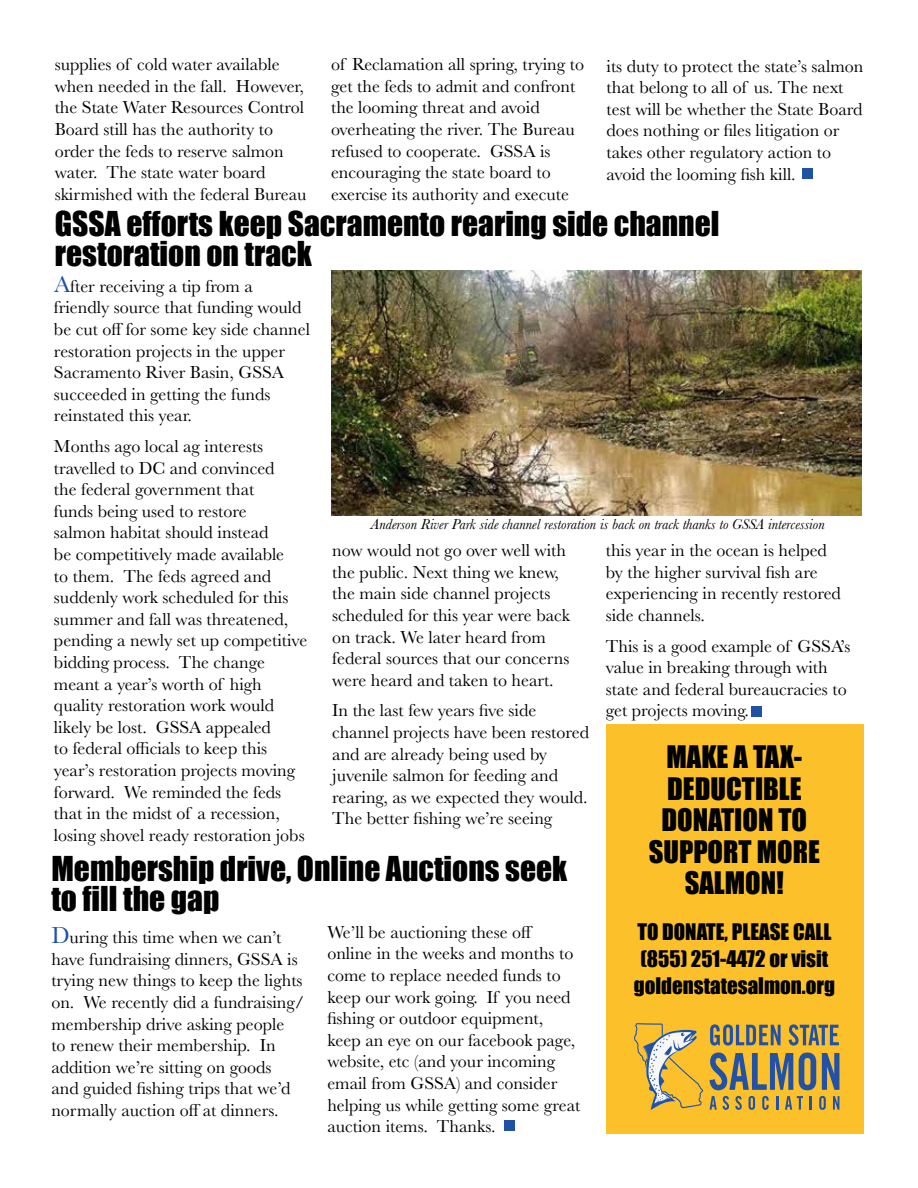
<style>
.page{position:relative;width:918px;height:1188px;background:#fff}
.page>*{position:absolute;margin:0;border:0;box-sizing:border-box;transform-origin:0 0}
.t1{font:31.5px/30px "Impact";color:#000}
.t2{font:28.5px/31.5px "Impact";color:#000;text-align:center}
.t3{font:21px/27px "Impact";color:#000;text-align:center}
.t4{font:18px/21.6px "Baskerville";color:#000}
.t5{font:italic 15px "Baskerville";color:#000}
.s1{font-size:24px;color:#1f52a5}
</style>
<div class="page">
<div style="left:607px;top:724px;width:257px;height:410px;background:#fcc12a"></div>
<svg style="left:634px;top:1023px;width:69px;height:87px"></svg>
<svg style="left:710px;top:1024px;width:71px;height:22px"></svg>
<svg style="left:789px;top:1024px;width:50px;height:22px"></svg>
<svg style="left:710px;top:1053px;width:83px;height:37px"></svg>
<svg style="left:799px;top:1053px;width:17px;height:37px"></svg>
<svg style="left:822px;top:1053px;width:17px;height:37px"></svg>
<svg style="left:710px;top:1096px;width:7px;height:14px"></svg>
<svg style="left:723px;top:1096px;width:6px;height:14px"></svg>
<svg style="left:735px;top:1096px;width:7px;height:14px"></svg>
<svg style="left:749px;top:1096px;width:6px;height:14px"></svg>
<svg style="left:762px;top:1096px;width:7px;height:14px"></svg>
<svg style="left:776px;top:1096px;width:2px;height:14px"></svg>
<svg style="left:785px;top:1096px;width:18px;height:14px"></svg>
<svg style="left:810px;top:1096px;width:2px;height:14px"></svg>
<svg style="left:819px;top:1096px;width:7px;height:14px"></svg>
<svg style="left:833px;top:1096px;width:6px;height:14px"></svg>
<img style="left:331px;top:270px;width:530px;height:246px">
<div style="left:803px;top:168px;width:10px;height:10px;background:#1f52a5"></div>
<div style="left:752px;top:706px;width:10px;height:11px;background:#1f52a5"></div>
<div style="left:504px;top:1121px;width:10px;height:10px;background:#1f52a5"></div>
<p class="t4" style="left:55px;top:54px;width:253px">supplies of cold water available when needed in the fall. However, the State Water Resources Control<br>Board still has the authority to order the feds to reserve salmon water. The state water board skirmished with the federal Bureau</p>
<p class="t4" style="left:331px;top:54px;width:254px">of Reclamation all spring, trying to get the feds to admit and confront the looming threat and avoid overheating the river. The Bureau refused to cooperate. GSSA is encouraging the state board to exercise its authority and execute</p>
<p class="t4" style="left:607px;top:55px;width:258px">its duty to protect the state’s salmon that belong to all of us. The next test will be whether the State Board does nothing or files litigation or takes other regulatory action to avoid the looming fish kill.</p>
<h1 class="t1" style="left:55px;top:208px;width:666px">GSSA efforts keep Sacramento rearing side channel restoration on track</h1>
<p class="t4" style="left:54px;top:275px;width:258px"><span class="s1">A</span>fter receiving a tip from a friendly source that funding would be cut off for some key side channel restoration projects in the upper<br>Sacramento River Basin, GSSA succeeded in getting the funds reinstated this year.</p>
<p class="t4" style="left:54px;top:436px;width:255px">Months ago local ag interests travelled to DC and convinced<br>the federal government that<br>funds being used to restore<br>salmon habitat should instead<br>be competitively made available<br>to them. The feds agreed and suddenly work scheduled for this summer and fall was threatened, pending a newly set up competitive bidding process. The change meant a year’s worth of high quality restoration work would likely be lost. GSSA appealed<br>to federal officials to keep this year’s restoration projects moving forward. We reminded the feds that in the midst of a recession, losing shovel ready restoration jobs</p>
<p class="t5" style="left:371px;top:514px;width:455px">Anderson River Park side channel restoration is back on track thanks to GSSA intercession</p>
<p class="t4" style="left:332px;top:540px;width:239px">now would not go over well with the public. Next thing we knew, the main side channel projects scheduled for this year were back on track. We later heard from federal sources that our concerns were heard and taken to heart.</p>
<p class="t4" style="left:332px;top:700px;width:258px">In the last few years five side channel projects have been restored and are already being used by juvenile salmon for feeding and rearing, as we expected they would.<br>The better fishing we’re seeing</p>
<p class="t4" style="left:606px;top:540px;width:237px">this year in the ocean is helped by the higher survival fish are experiencing in recently restored side channels.</p>
<p class="t4" style="left:606px;top:635px;width:246px">This is a good example of GSSA’s value in breaking through with state and federal bureaucracies to get projects moving.</p>
<h2 class="t2" style="left:649px;top:740px;width:173px">MAKE A TAX-<br>DEDUCTIBLE<br>DONATION TO<br>SUPPORT MORE<br>SALMON!</h2>
<p class="t3" style="left:634px;top:918px;width:203px">TO DONATE, PLEASE CALL (855) 251-4472 or visit goldenstatesalmon.org</p>
<h1 class="t1" style="left:51px;top:853px;width:517px">Membership drive, Online Auctions seek to fill the gap</h1>
<p class="t4" style="left:51px;top:927px;width:254px"><span class="s1">D</span>uring this time when we can’t have fundraising dinners, GSSA is trying new things to keep the lights on. We recently did a fundraising/ membership drive asking people<br>to renew their membership. In addition we’re sitting on goods<br>and guided fishing trips that we’d normally auction off at dinners.</p>
<p class="t4" style="left:327px;top:921px;width:254px">We’ll be auctioning these off online in the weeks and months to come to replace needed funds to keep our work going. If you need fishing or outdoor equipment, keep an eye on our facebook page, website, etc (and your incoming email from GSSA) and consider helping us while getting some great auction items. Thanks.</p>
</div>
